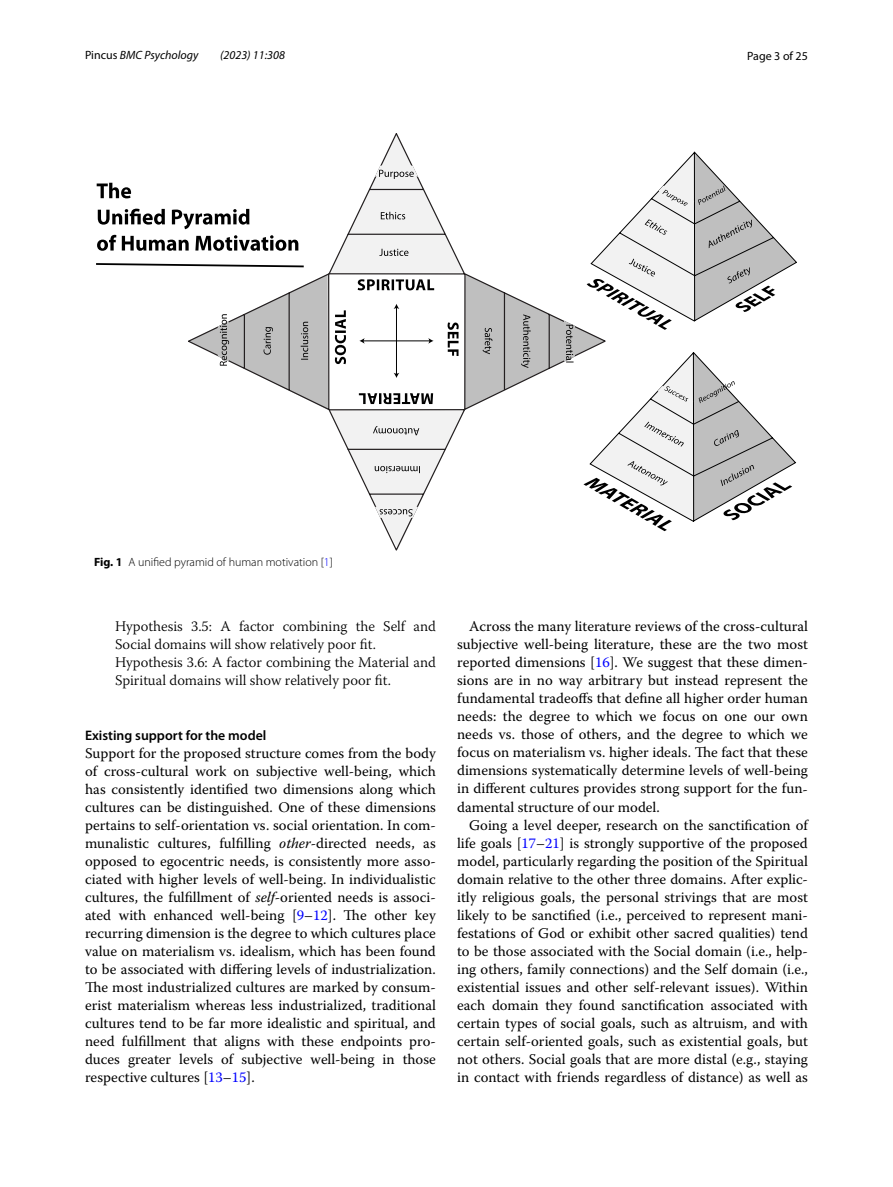
<style>
.page{position:relative;width:893px;height:1187px;background:#fff}
.page>*{position:absolute;margin:0;border:0;box-sizing:border-box;transform-origin:0 0}
.t1{font:14.7px/18px "Warnock Pro";color:#000;text-align:justify}
.t2{font:300 14.7px/18px "Warnock Pro";color:#000}
.t3{font:600 13.8px "Myriad Pro";color:#000}
.t4{font:300 12px "Myriad Pro";color:#000}
.t5{font:italic 12px "Myriad Pro";color:#000}
.t6{font:12px "Myriad Pro";color:#000}
.s1{font-style:normal}
.s2{font-weight:700}
.s3{color:#00f}
.s4{font-style:italic}
</style>
<div class="page">
<svg style="left:96px;top:134px;width:701px;height:415px"></svg>
<p class="t5" style="left:85px;top:48px;width:115px"><span class="s1">Pincus</span> BMC Psychology</p>
<p class="t5" style="left:220px;top:48px;width:66px">(2023) 11:308</p>
<p class="t6" style="left:747px;top:48px;width:62px">Page 3 of 25</p>
<p class="t4" style="left:94px;top:555px;width:240px"><span class="s2">Fig. 1</span> A unified pyramid of human motivation [<span class="s3">1</span>]</p>
<p class="t2" style="left:115px;top:617px;width:322px">Hypothesis 3.5: A factor combining the Self and Social domains will show relatively poor fit.<br>Hypothesis 3.6: A factor combining the Material and Spiritual domains will show relatively poor fit.</p>
<p class="t3" style="left:85px;top:726px;width:183px">Existing support for the model</p>
<p class="t1" style="left:85px;top:744px;width:352px">Support for the proposed structure comes from the body of cross-cultural work on subjective well-being, which has consistently identified two dimensions along which cultures can be distinguished. One of these dimensions pertains to self-orientation vs. social orientation. In com&shy;munalistic cultures, fulfilling <span class="s4">other</span>-directed needs, as opposed to egocentric needs, is consistently more asso&shy;ciated with higher levels of well-being. In individualistic cultures, the fulfillment of <span class="s4">self</span>-oriented needs is associ&shy;ated with enhanced well-being [<span class="s3">9</span>–<span class="s3">12</span>]. The other key recurring dimension is the degree to which cultures place value on materialism vs. idealism, which has been found to be associated with differing levels of industrialization.<br>The most industrialized cultures are marked by consum&shy;erist materialism whereas less industrialized, traditional cultures tend to be far more idealistic and spiritual, and need fulfillment that aligns with these endpoints pro&shy;duces greater levels of subjective well-being in those respective cultures [<span class="s3">13</span>–<span class="s3">15</span>].</p>
<p class="t1" style="left:457px;top:617px;width:352px;text-indent:12px">Across the many literature reviews of the cross-cultural subjective well-being literature, these are the two most reported dimensions [<span class="s3">16</span>]. We suggest that these dimen&shy;sions are in no way arbitrary but instead represent the fundamental tradeoffs that define all higher order human needs: the degree to which we focus on one our own needs vs. those of others, and the degree to which we focus on materialism vs. higher ideals. The fact that these dimensions systematically determine levels of well-being in different cultures provides strong support for the fun&shy;damental structure of our model.</p>
<p class="t1" style="left:457px;top:815px;width:352px;text-indent:12px">Going a level deeper, research on the sanctification of life goals [<span class="s3">17</span>–<span class="s3">21</span>] is strongly supportive of the proposed model, particularly regarding the position of the Spiritual domain relative to the other three domains. After explic&shy;itly religious goals, the personal strivings that are most likely to be sanctified (i.e., perceived to represent mani&shy;festations of God or exhibit other sacred qualities) tend to be those associated with the Social domain (i.e., help&shy;ing others, family connections) and the Self domain (i.e., existential issues and other self-relevant issues). Within each domain they found sanctification associated with certain types of social goals, such as altruism, and with certain self-oriented goals, such as existential goals, but not others. Social goals that are more distal (e.g., staying in contact with friends regardless of distance) as well as</p>
</div>
